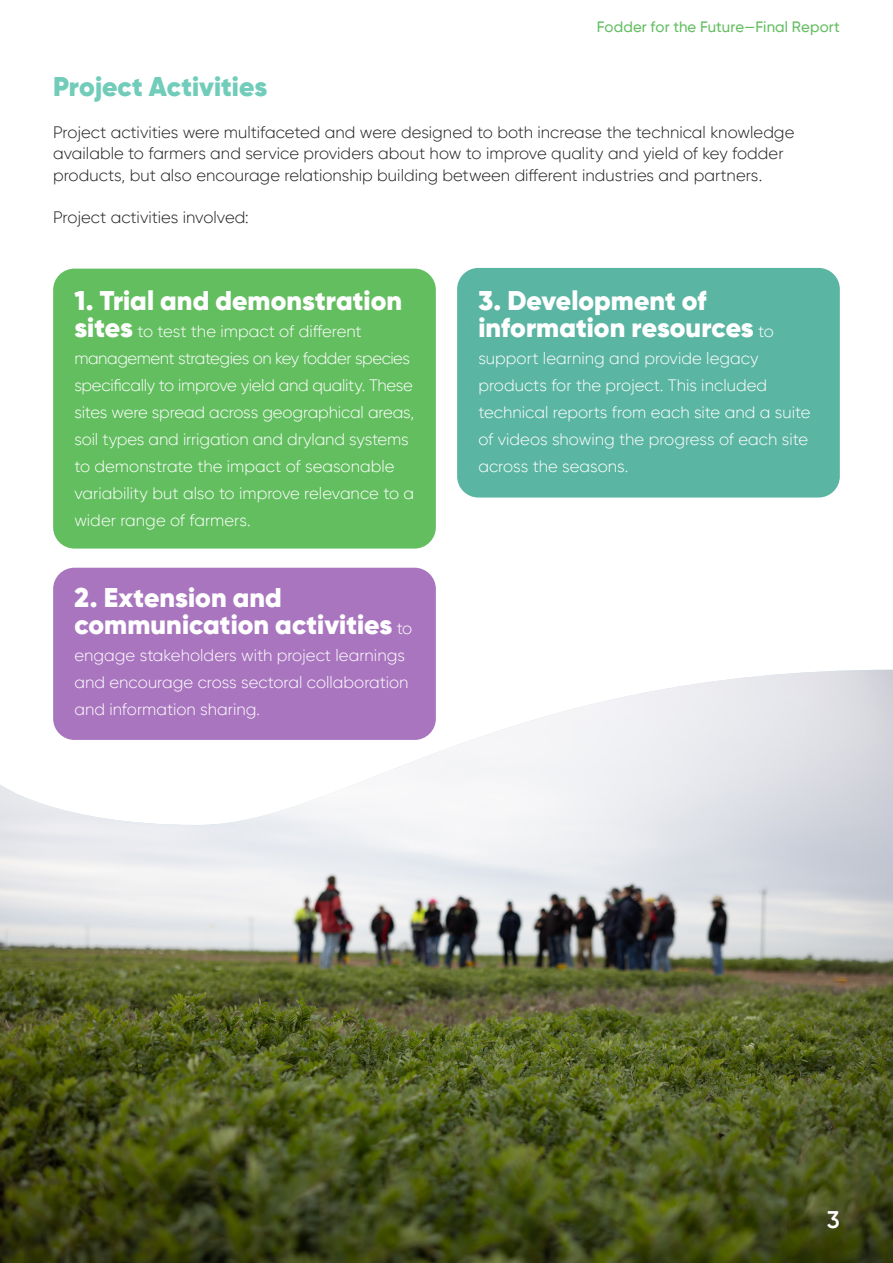
<style>
.page{position:relative;width:893px;height:1263px;background:#fff}
.page>*{position:absolute;margin:0;border:0;box-sizing:border-box;transform-origin:0 0}
.BUBBLES{font:900 27px/27px "Gilroy";color:#fff}
.t1{font:900 27px "Gilroy";color:#72ccba}
.t2{font:600 24px "Gilroy";color:#fff}
.BUBBLES-2{font:300 16.5px/27px "Gilroy";letter-spacing:-.005em;color:#fff}
.t3{font:300 16.5px/21.3px "Gilroy";color:#231f20}
.t4{font:500 15px "Gilroy";letter-spacing:.01em;color:#63be60}
.s1{font-weight:900;font-size:27px}
.s2{font-weight:300;font-size:16.5px}
</style>
<div class="page">
<img style="left:0;top:670px;width:893px;height:593px">
<div style="left:53px;top:269px;width:383px;height:280px;background:#63be60;border-radius:21px"></div>
<div style="left:457px;top:268px;width:383px;height:229px;background:#5bb5a3;border-radius:21px"></div>
<div style="left:53px;top:568px;width:383px;height:172px;background:#a975bf;border-radius:21px"></div>
<p class="t4" style="left:597px;top:18px;width:244px">Fodder for the Future—Final Report</p>
<p class="t1" style="left:53px;top:69px;width:216px">Project Activities</p>
<p class="t3" style="left:53px;top:122px;width:743px">Project activities were multifaceted and were designed to both increase the technical knowledge available to farmers and service providers about how to improve quality and yield of key fodder products, but also encourage relationship building between different industries and partners.</p>
<p class="t3" style="left:53px;top:207px;width:197px">Project activities involved:</p>
<p class="BUBBLES" style="left:74px;top:287px;width:329px">1. Trial and demonstration</p>
<p class="BUBBLES-2" style="left:74px;top:318px;width:341px"><span class="s1">sites</span> to test the impact of different management strategies on key fodder species specifically to improve yield and quality. These sites were spread across geographical areas, soil types and irrigation and dryland systems to demonstrate the impact of seasonable variability but also to improve relevance to a wider range of farmers.</p>
<p class="BUBBLES" style="left:74px;top:584px;width:339px">2. Extension and communication activities <span class="s2">to</span></p>
<p class="BUBBLES-2" style="left:74px;top:642px;width:336px">engage stakeholders with project learnings and encourage cross sectoral collaboration and information sharing.</p>
<p class="BUBBLES" style="left:478px;top:287px;width:297px">3. Development of information resources <span class="s2">to</span></p>
<p class="BUBBLES-2" style="left:478px;top:345px;width:334px">support learning and provide legacy products for the project. This included technical reports from each site and a suite of videos showing the progress of each site across the seasons.</p>
<p class="t2" style="left:827px;top:1205px;width:14px">3</p>
</div>
